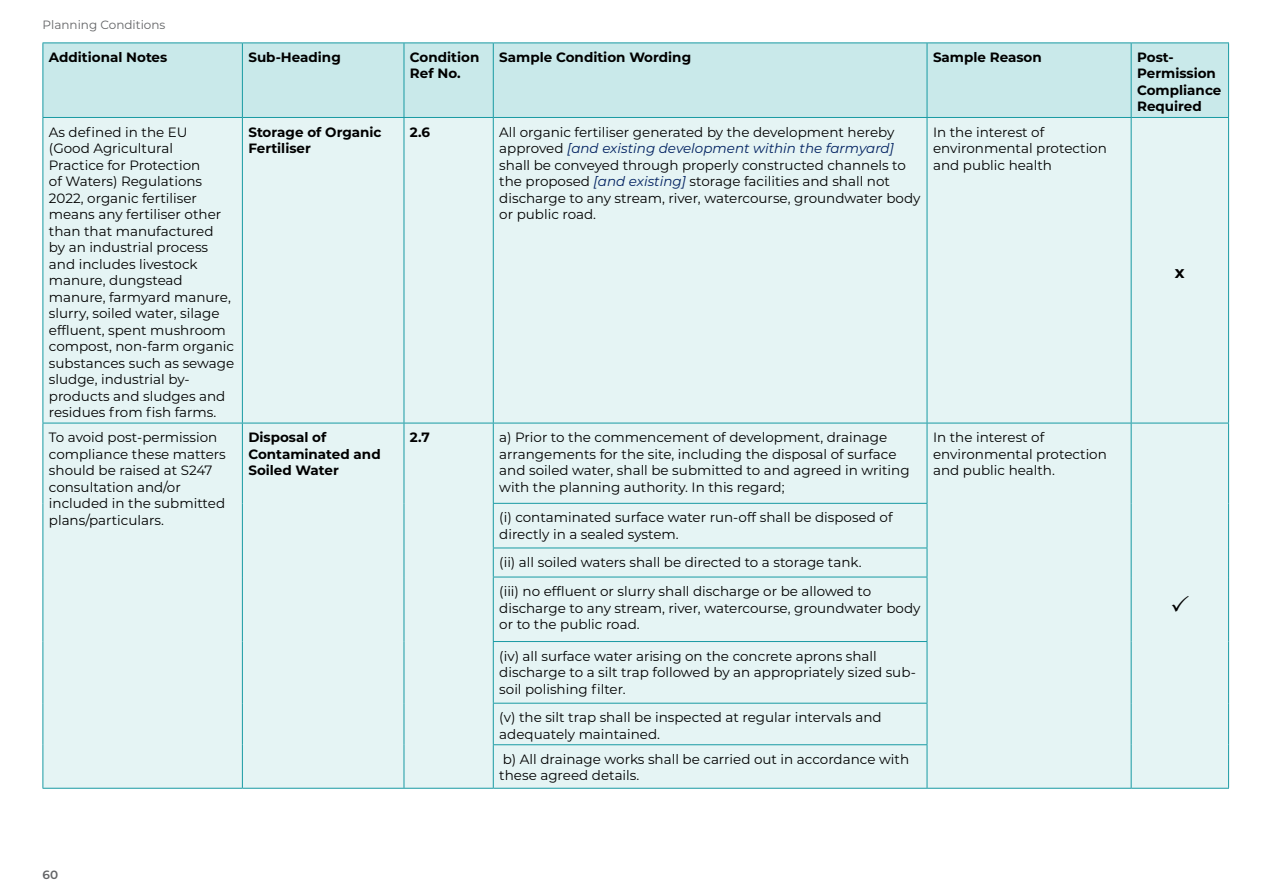
<style>
.page{position:relative;width:1263px;height:893px;background:#fff}
.page>*{position:absolute;margin:0;border:0;box-sizing:border-box;transform-origin:0 0}
.t1{font:700 16.5px "Montserrat";color:#000}
.t2{font:13.5px/16.5px "Montserrat";color:#000}
.table_bold{font:700 13.5px/16.5px "Montserrat";color:#000}
.t3{font:12px "Montserrat";color:#636466}
.t4{font:600 12px "Montserrat";color:#636466}
.s1{font-style:italic;color:#002060}
</style>
<div class="page">
<div style="left:44px;top:44px;width:1184px;height:73px;background:#c9e9ea"></div>
<div style="left:44px;top:118px;width:1184px;height:670px;background:#e5f4f4"></div>
<hr style="left:43px;top:118px;width:1px;height:305px;background:#189aa3">
<hr style="left:242px;top:118px;width:1px;height:305px;background:#189aa3">
<hr style="left:404px;top:118px;width:1px;height:305px;background:#189aa3">
<hr style="left:493px;top:118px;width:1px;height:305px;background:#189aa3">
<hr style="left:927px;top:118px;width:1px;height:305px;background:#189aa3">
<hr style="left:43px;top:423px;width:199px;height:1px;background:#189aa3">
<hr style="left:43px;top:423px;width:1px;height:80px;background:#189aa3">
<hr style="left:242px;top:423px;width:162px;height:1px;background:#189aa3">
<hr style="left:242px;top:423px;width:1px;height:80px;background:#189aa3">
<hr style="left:404px;top:423px;width:89px;height:1px;background:#189aa3">
<hr style="left:404px;top:423px;width:1px;height:80px;background:#189aa3">
<hr style="left:493px;top:423px;width:434px;height:1px;background:#189aa3">
<hr style="left:493px;top:423px;width:1px;height:80px;background:#189aa3">
<hr style="left:927px;top:423px;width:204px;height:1px;background:#189aa3">
<hr style="left:927px;top:423px;width:1px;height:80px;background:#189aa3">
<hr style="left:43px;top:503px;width:1px;height:45px;background:#189aa3">
<hr style="left:242px;top:503px;width:1px;height:45px;background:#189aa3">
<hr style="left:404px;top:503px;width:1px;height:45px;background:#189aa3">
<hr style="left:493px;top:503px;width:434px;height:1px;background:#189aa3">
<hr style="left:493px;top:504px;width:1px;height:44px;background:#189aa3">
<hr style="left:927px;top:504px;width:1px;height:44px;background:#189aa3">
<svg style="left:43px;top:548px;width:1px;height:29px"></svg>
<svg style="left:242px;top:548px;width:1px;height:29px"></svg>
<svg style="left:404px;top:548px;width:1px;height:29px"></svg>
<hr style="left:493px;top:548px;width:434px;height:1px;background:#189aa3">
<svg style="left:493px;top:548px;width:1px;height:29px"></svg>
<svg style="left:927px;top:548px;width:1px;height:29px"></svg>
<hr style="left:43px;top:577px;width:1px;height:64px;background:#189aa3">
<hr style="left:242px;top:577px;width:1px;height:64px;background:#189aa3">
<hr style="left:404px;top:577px;width:1px;height:64px;background:#189aa3">
<hr style="left:493px;top:577px;width:434px;height:1px;background:#189aa3">
<hr style="left:493px;top:577px;width:1px;height:64px;background:#189aa3">
<hr style="left:927px;top:577px;width:1px;height:64px;background:#189aa3">
<hr style="left:43px;top:641px;width:1px;height:62px;background:#189aa3">
<hr style="left:242px;top:641px;width:1px;height:62px;background:#189aa3">
<hr style="left:404px;top:641px;width:1px;height:62px;background:#189aa3">
<hr style="left:493px;top:641px;width:434px;height:1px;background:#189aa3">
<hr style="left:493px;top:642px;width:1px;height:61px;background:#189aa3">
<hr style="left:927px;top:642px;width:1px;height:61px;background:#189aa3">
<hr style="left:43px;top:703px;width:1px;height:42px;background:#189aa3">
<hr style="left:242px;top:703px;width:1px;height:42px;background:#189aa3">
<hr style="left:404px;top:703px;width:1px;height:42px;background:#189aa3">
<hr style="left:493px;top:703px;width:434px;height:1px;background:#189aa3">
<hr style="left:493px;top:704px;width:1px;height:40px;background:#189aa3">
<hr style="left:927px;top:704px;width:1px;height:40px;background:#189aa3">
<hr style="left:43px;top:745px;width:1px;height:43px;background:#189aa3">
<hr style="left:242px;top:745px;width:1px;height:43px;background:#189aa3">
<hr style="left:404px;top:745px;width:1px;height:43px;background:#189aa3">
<hr style="left:493px;top:744px;width:434px;height:1px;background:#189aa3">
<hr style="left:493px;top:745px;width:1px;height:43px;background:#189aa3">
<hr style="left:927px;top:745px;width:1px;height:43px;background:#189aa3">
<hr style="left:43px;top:788px;width:199px;height:1px;background:#189aa3">
<hr style="left:242px;top:788px;width:162px;height:1px;background:#189aa3">
<hr style="left:404px;top:788px;width:89px;height:1px;background:#189aa3">
<hr style="left:493px;top:788px;width:434px;height:1px;background:#189aa3">
<hr style="left:927px;top:788px;width:204px;height:1px;background:#189aa3">
<hr style="left:1131px;top:788px;width:98px;height:1px;background:#189aa3">
<hr style="left:1131px;top:118px;width:1px;height:305px;background:#189aa3">
<hr style="left:1228px;top:118px;width:1px;height:305px;background:#189aa3">
<hr style="left:1131px;top:423px;width:1px;height:80px;background:#189aa3">
<hr style="left:1228px;top:423px;width:1px;height:80px;background:#189aa3">
<hr style="left:1131px;top:503px;width:1px;height:45px;background:#189aa3">
<hr style="left:1228px;top:503px;width:1px;height:45px;background:#189aa3">
<svg style="left:1131px;top:548px;width:1px;height:29px"></svg>
<svg style="left:1228px;top:548px;width:1px;height:29px"></svg>
<hr style="left:1131px;top:577px;width:1px;height:64px;background:#189aa3">
<hr style="left:1228px;top:577px;width:1px;height:64px;background:#189aa3">
<hr style="left:1131px;top:641px;width:1px;height:62px;background:#189aa3">
<hr style="left:1228px;top:641px;width:1px;height:62px;background:#189aa3">
<hr style="left:1131px;top:703px;width:1px;height:42px;background:#189aa3">
<hr style="left:1228px;top:703px;width:1px;height:42px;background:#189aa3">
<hr style="left:1131px;top:745px;width:1px;height:43px;background:#189aa3">
<hr style="left:1228px;top:745px;width:1px;height:43px;background:#189aa3">
<hr style="left:1131px;top:423px;width:98px;height:1px;background:#189aa3">
<hr style="left:43px;top:43px;width:199px;height:1px;background:#189aa3">
<hr style="left:43px;top:43px;width:1px;height:74px;background:#189aa3">
<hr style="left:242px;top:43px;width:162px;height:1px;background:#189aa3">
<hr style="left:242px;top:43px;width:1px;height:74px;background:#189aa3">
<hr style="left:404px;top:43px;width:89px;height:1px;background:#189aa3">
<hr style="left:404px;top:43px;width:1px;height:74px;background:#189aa3">
<hr style="left:493px;top:43px;width:434px;height:1px;background:#189aa3">
<hr style="left:493px;top:43px;width:1px;height:74px;background:#189aa3">
<hr style="left:927px;top:43px;width:204px;height:1px;background:#189aa3">
<hr style="left:927px;top:43px;width:1px;height:74px;background:#189aa3">
<hr style="left:1131px;top:43px;width:98px;height:1px;background:#189aa3">
<hr style="left:1131px;top:43px;width:1px;height:74px;background:#189aa3">
<hr style="left:1228px;top:43px;width:1px;height:74px;background:#189aa3">
<hr style="left:43px;top:117px;width:199px;height:1px;background:#189aa3">
<hr style="left:242px;top:117px;width:162px;height:1px;background:#189aa3">
<hr style="left:404px;top:117px;width:89px;height:1px;background:#189aa3">
<hr style="left:493px;top:117px;width:434px;height:1px;background:#189aa3">
<hr style="left:927px;top:117px;width:204px;height:1px;background:#189aa3">
<hr style="left:1131px;top:117px;width:98px;height:1px;background:#189aa3">
<svg style="left:1172px;top:596px;width:17px;height:16px"></svg>
<p class="t3" style="left:43px;top:16px;width:124px">Planning Conditions</p>
<p class="table_bold" style="left:49px;top:48px;width:120px">Additional Notes</p>
<p class="table_bold" style="left:248px;top:48px;width:94px">Sub-Heading</p>
<p class="table_bold" style="left:410px;top:48px;width:71px">Condition<br>Ref No.</p>
<p class="table_bold" style="left:499px;top:48px;width:193px">Sample Condition Wording</p>
<p class="table_bold" style="left:933px;top:48px;width:110px">Sample Reason</p>
<p class="table_bold" style="left:1137px;top:48px;width:86px">Post-<br>Permission<br>Compliance<br>Required</p>
<p class="t2" style="left:49px;top:123px;width:187px">As defined in the EU<br>(Good Agricultural<br>Practice for Protection<br>of Waters) Regulations<br>2022, organic fertiliser means any fertiliser other than that manufactured<br>by an industrial process and includes livestock manure, dungstead manure, farmyard manure, slurry, soiled water, silage effluent, spent mushroom compost, non-farm organic substances such as sewage sludge, industrial by&shy;products and sludges and residues from fish farms.</p>
<p class="table_bold" style="left:248px;top:123px;width:135px">Storage of Organic<br>Fertiliser</p>
<p class="table_bold" style="left:410px;top:123px;width:22px">2.6</p>
<p class="t2" style="left:499px;top:123px;width:423px">All organic fertiliser generated by the development hereby approved <span class="s1">[and existing development within the farmyard] </span>shall be conveyed through properly constructed channels to the proposed <span class="s1">[and existing]</span> storage facilities and shall not discharge to any stream, river, watercourse, groundwater body or public road.</p>
<p class="t2" style="left:933px;top:123px;width:175px">In the interest of environmental protection and public health</p>
<p class="t1" style="left:1175px;top:260px;width:11px">x</p>
<p class="t2" style="left:49px;top:429px;width:178px">To avoid post-permission compliance these matters should be raised at S247 consultation and/or included in the submitted plans/particulars.</p>
<p class="table_bold" style="left:248px;top:428px;width:134px">Disposal of<br>Contaminated and<br>Soiled Water</p>
<p class="table_bold" style="left:410px;top:428px;width:21px">2.7</p>
<p class="t2" style="left:499px;top:429px;width:412px">a) Prior to the commencement of development, drainage arrangements for the site, including the disposal of surface and soiled water, shall be submitted to and agreed in writing with the planning authority. In this regard;</p>
<p class="t2" style="left:933px;top:429px;width:175px">In the interest of environmental protection and public health.</p>
<p class="t2" style="left:499px;top:509px;width:395px">(i) contaminated surface water run-off shall be disposed of directly in a sealed system.</p>
<p class="t2" style="left:499px;top:553px;width:364px">(ii) all soiled waters shall be directed to a storage tank.</p>
<p class="t2" style="left:499px;top:583px;width:423px">(iii) no effluent or slurry shall discharge or be allowed to discharge to any stream, river, watercourse, groundwater body or to the public road.</p>
<p class="t2" style="left:499px;top:647px;width:418px">(iv) all surface water arising on the concrete aprons shall discharge to a silt trap followed by an appropriately sized sub&shy;soil polishing filter.</p>
<p class="t2" style="left:499px;top:709px;width:384px">(v) the silt trap shall be inspected at regular intervals and adequately maintained.</p>
<p class="t2" style="left:499px;top:750px;width:411px">b) All drainage works shall be carried out in accordance with these agreed details.</p>
<p class="t4" style="left:43px;top:866px;width:17px">60</p>
</div>
